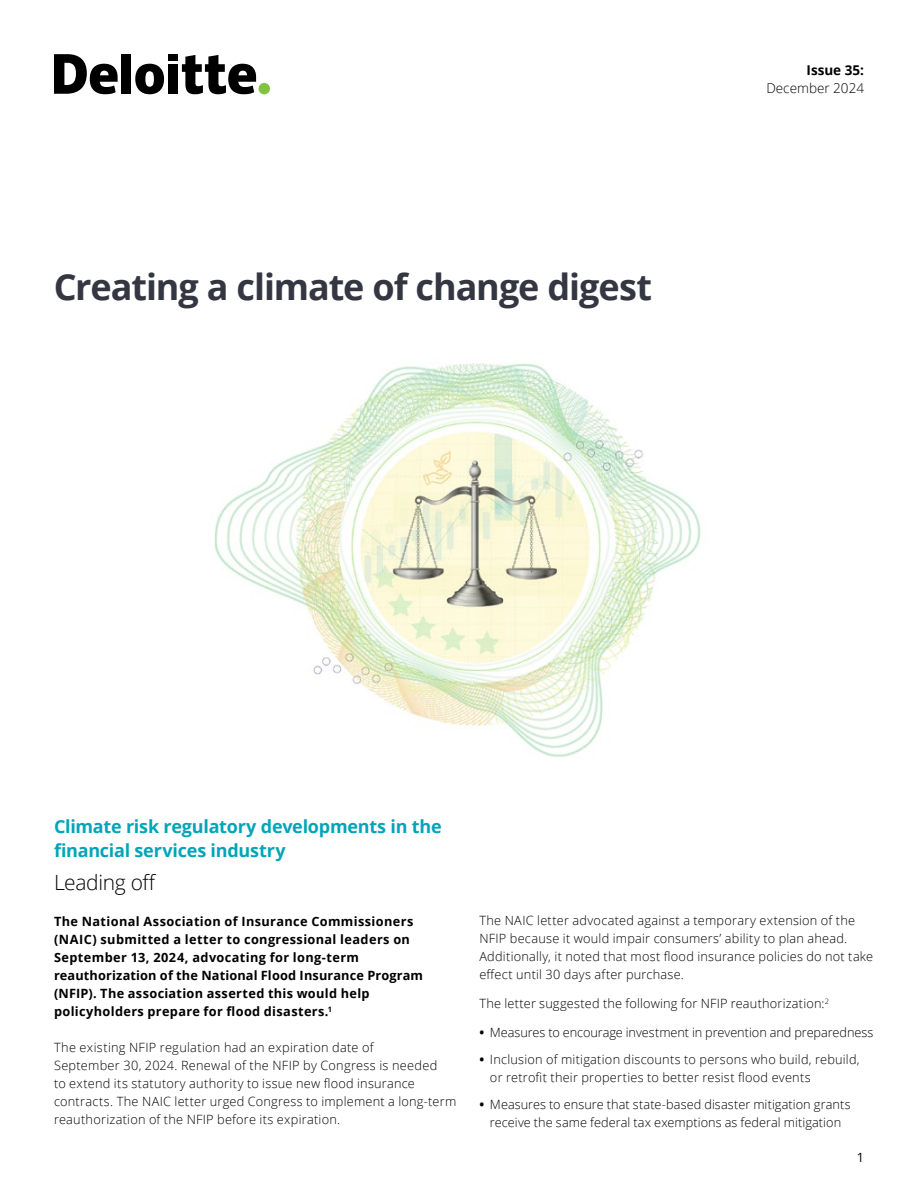
<style>
.page{position:relative;width:918px;height:1188px;background:#fff}
.page>*{position:absolute;margin:0;border:0;box-sizing:border-box;transform-origin:0 0}
.Cover_headline_bold__18_22pt{font:700 36px "Open Sans";letter-spacing:-.03em;color:#343741}
.Introduction__14_18pt{font:300 21px "Open Sans";letter-spacing:-.02em;color:#000}
.Article_heading_12_16{font:700 18px/24px "Open Sans";letter-spacing:-.015em;color:#00a5b8}
.cover-top-right_attribtuion{font:300 13.5px/18px "Open Sans";color:#000;text-align:right}
.Body_copy__8_5_12pt{font:300 12.75px/18px "Open Sans";letter-spacing:.015em;color:#000}
.Introduction_small__8_5_12pt{font:700 12.75px/18px "Open Sans";letter-spacing:.03em;color:#000}
.Body_copy__8_5_12pt-2{font:300 12.75px "Open Sans";letter-spacing:-.005em;color:#000}
.t1{font:12.75px "Open Sans";color:#000}
.s1{font-weight:700}
</style>
<div class="page">
<div style="left:259px;top:83px;width:11px;height:11px;background:#80c342;border-radius:50%"></div>
<div style="left:121px;top:54px;width:10px;height:40px;background:#000"></div>
<svg style="left:135px;top:64px;width:29px;height:30px"></svg>
<div style="left:168px;top:64px;width:10px;height:30px;background:#000"></div>
<div style="left:168px;top:54px;width:10px;height:7px;background:#000"></div>
<svg style="left:182px;top:55px;width:74px;height:39px"></svg>
<svg style="left:54px;top:54px;width:64px;height:40px"></svg>
<img style="left:214px;top:363px;width:487px;height:394px">
<p class="Cover_headline_bold__18_22pt" style="left:54px;top:261px;width:600px">Creating a climate of change digest</p>
<p class="cover-top-right_attribtuion" style="left:766px;top:61px;width:99px"><span class="s1">Issue 35:<br></span>December 2024</p>
<p class="Article_heading_12_16" style="left:54px;top:815px;width:389px">Climate risk regulatory developments in the financial services industry</p>
<p class="Introduction__14_18pt" style="left:54px;top:868px;width:104px">Leading off</p>
<p class="Introduction_small__8_5_12pt" style="left:54px;top:912px;width:371px">The National Association of Insurance Commissioners (NAIC) submitted a letter to congressional leaders on September 13, 2024, advocating for long-term reauthorization of the National Flood Insurance Program (NFIP). The association asserted this would help policyholders prepare for flood disasters.<sup>1</sup></p>
<p class="Body_copy__8_5_12pt" style="left:54px;top:1038px;width:404px">The existing NFIP regulation had an expiration date of<br>September 30, 2024. Renewal of the NFIP by Congress is needed<br>to extend its statutory authority to issue new flood insurance contracts. The NAIC letter urged Congress to implement a long-term reauthorization of the NFIP before its expiration.</p>
<p class="Body_copy__8_5_12pt" style="left:479px;top:911px;width:395px">The NAIC letter advocated against a temporary extension of the NFIP because it would impair consumers’ ability to plan ahead.<br>Additionally, it noted that most flood insurance policies do not take effect until 30 days after purchase.</p>
<p class="Body_copy__8_5_12pt" style="left:479px;top:994px;width:351px">The letter suggested the following for NFIP reauthorization:<sup>2</sup></p>
<p class="Body_copy__8_5_12pt-2" style="left:479px;top:1024px;width:396px"><span class="s1">•</span> Measures to encourage investment in prevention and preparedness</p>
<p class="Body_copy__8_5_12pt" style="left:490px;top:1050px;width:371px;text-indent:-11px"><span class="s1">•</span> Inclusion of mitigation discounts to persons who build, rebuild, or retrofit their properties to better resist flood events</p>
<p class="Body_copy__8_5_12pt" style="left:479px;top:1095px;width:373px;text-align:center"><span class="s1">•</span> Measures to ensure that state-based disaster mitigation grants receive the same federal tax exemptions as federal mitigation</p>
<p class="t1" style="left:857px;top:1148px;width:9px">1</p>
</div>
